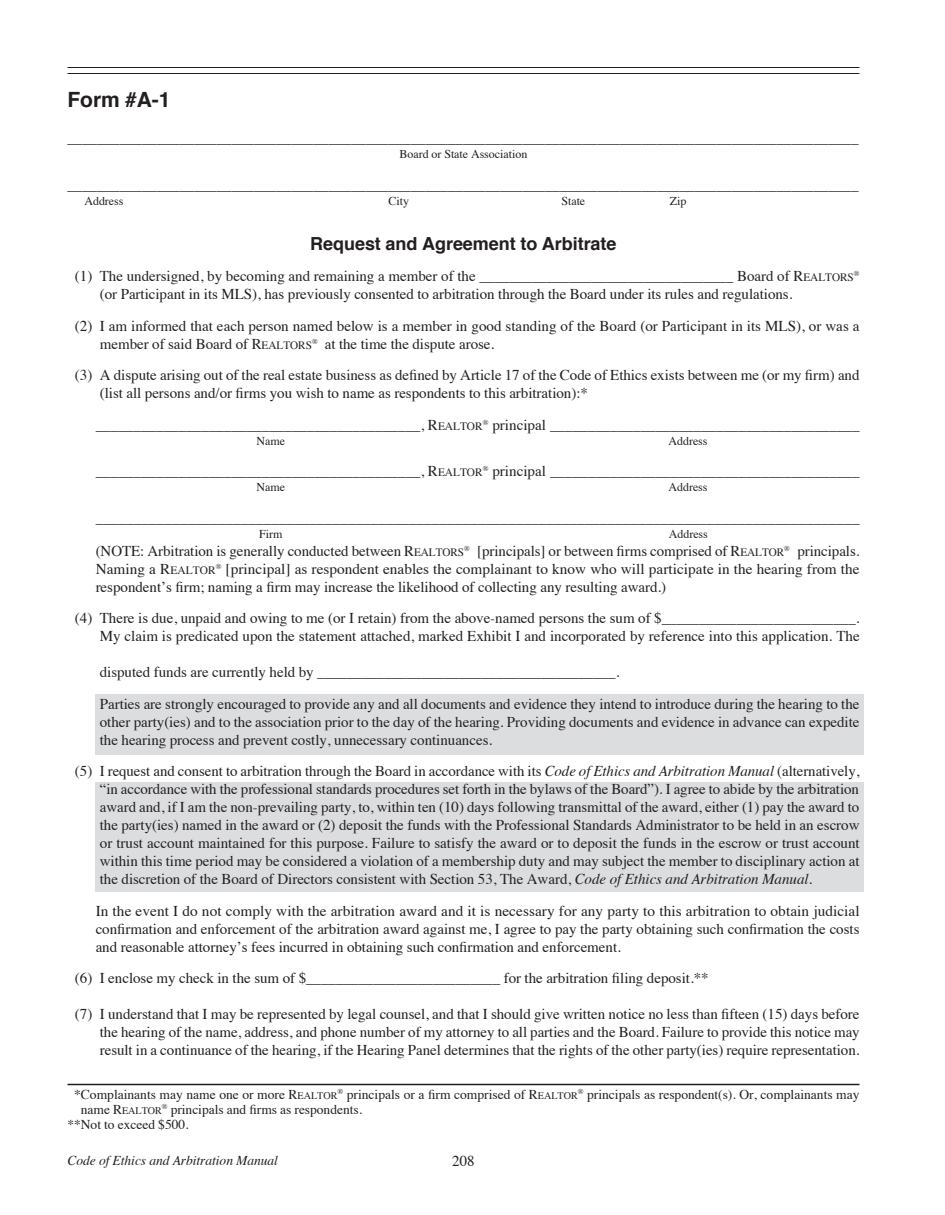
<style>
.page{position:relative;width:945px;height:1215px;background:#fff}
.page>*{position:absolute;margin:0;border:0;box-sizing:border-box;transform-origin:0 0}
.t1{font:700 21px "Helvetica";color:#231f20}
.t2{font:700 18px "Helvetica";letter-spacing:-.005em;color:#231f20}
.t3{font:15px/18px "Times";letter-spacing:-.005em;color:#231f20}
.t4{font:13.5px/15px "Times";color:#231f20}
.t5{font:italic 13.5px "Times";letter-spacing:-.005em;color:#231f20}
.t6{font:12px "Times";color:#231f20}
.t7{font:10.2px "Times";letter-spacing:-.005em;color:#231f20}
.s1{font-style:inherit}
.s2{font-size:11.25px}
.s3{color:#fff}
.s4{font-style:italic}
.s5{font-size:10.2px}
.s6{font-size:13.5px}
</style>
<div class="page">
<div style="left:95px;top:695px;width:769px;height:60px;background:#dcdddf"></div>
<div style="left:95px;top:782px;width:769px;height:110px;background:#dcdddf"></div>
<hr style="left:68px;top:67px;width:792px;height:1px;background:#231f20">
<hr style="left:68px;top:73px;width:792px;height:1px;background:#231f20">
<hr style="left:68px;top:1084px;width:792px;height:1px;background:#231f20">
<h1 class="t1" style="left:68px;top:83px;width:105px">Form #A-1</h1>
<p class="t3" style="left:68px;top:128px;width:793px">__________________________________________________________________________________________________________</p>
<p class="t6" style="left:400px;top:143px;width:129px">Board or State Association</p>
<p class="t3" style="left:68px;top:174px;width:793px">__________________________________________________________________________________________________________</p>
<p class="t6" style="left:84px;top:189px;width:41px">Address</p>
<p class="t6" style="left:389px;top:189px;width:22px">City</p>
<p class="t6" style="left:561px;top:189px;width:25px">State</p>
<p class="t6" style="left:670px;top:189px;width:18px">Zip</p>
<p class="t2" style="left:310px;top:229px;width:308px">Request and Agreement to Arbitrate</p>
<p class="t3" style="left:100px;top:266px;width:761px;text-indent:-25px">(1) The undersigned, by becoming and remaining a member of the __________________________________ Board of <span class="s1">R</span><span class="s2">EALTORS</span><sup>® </sup>(or Participant in its MLS), has previously consented to arbitration through the Board under its rules and regulations.</p>
<p class="t3" style="left:100px;top:315px;width:761px;text-indent:-25px">(2) I am informed that each person named below is a member in good standing of the Board (or Participant in its MLS), or was a member of said Board of <span class="s1">R</span><span class="s2">EALTORS</span><sup>®</sup> at the time the dispute arose.</p>
<p class="t3" style="left:100px;top:365px;width:761px;text-indent:-25px">(3) A dispute arising out of the real estate business as defined by Article 17 of the Code of Ethics exists between me (or my firm) and (list all persons and/or firms you wish to name as respondents to this arbitration):*</p>
<p class="t3" style="left:96px;top:414px;width:766px">___________________________________________, <span class="s1">R</span><span class="s2">EALTOR</span><sup>®</sup> principal _________________________________________</p>
<p class="t6" style="left:256px;top:429px;width:30px">Name</p>
<p class="t6" style="left:668px;top:429px;width:41px">Address</p>
<p class="t3" style="left:96px;top:461px;width:766px">___________________________________________, <span class="s1">R</span><span class="s2">EALTOR</span><sup>®</sup> principal _________________________________________</p>
<p class="t6" style="left:256px;top:476px;width:30px">Name</p>
<p class="t6" style="left:668px;top:476px;width:41px">Address</p>
<p class="t3" style="left:96px;top:507px;width:766px">____________________________________________________________________________________________________</p>
<p class="t6" style="left:259px;top:522px;width:25px">Firm</p>
<p class="t6" style="left:669px;top:522px;width:41px">Address</p>
<p class="t3" style="left:96px;top:540px;width:765px;text-align:justify">(NOTE: Arbitration is generally conducted between <span class="s1">R</span><span class="s2">EALTORS</span><sup>®</sup> [principals] or between firms comprised of <span class="s1">R</span><span class="s2">EALTOR</span><sup>®</sup> principals.<br>Naming a <span class="s1">R</span><span class="s2">EALTOR</span><sup>®</sup> [principal] as respondent enables the complainant to know who will participate in the hearing from the respondent’s firm; naming a firm may increase the likelihood of collecting any resulting award.)</p>
<p class="t3" style="left:75px;top:608px;width:786px;text-align:right">(4) There is due, unpaid and owing to me (or I retain) from the above-named persons the sum of $__________________________.<br>My claim is predicated upon the statement attached, marked Exhibit I and incorporated by reference into this application. The</p>
<p class="t3" style="left:75px;top:655px;width:786px;line-height:31.5px;text-indent:25px">disputed funds are currently held by ________________________________________.<br><span class="s3">(4)</span> Parties are strongly encouraged to provide any and all documents and evidence they intend to introduce during the hearing to the</p>
<p class="t3" style="left:100px;top:711px;width:761px">other party(ies) and to the association prior to the day of the hearing. Providing documents and evidence in advance can expedite the hearing process and prevent costly, unnecessary continuances.</p>
<p class="t3" style="left:100px;top:761px;width:762px;text-align:justify;text-indent:-25px">(5) I request and consent to arbitration through the Board in accordance with its <span class="s4">Code of Ethics and Arbitration Manual</span> (alternatively, “in accordance with the professional standards procedures set forth in the bylaws of the Board”). I agree to abide by the arbitration award and, if I am the non-prevailing party, to, within ten (10) days following transmittal of the award, either (1) pay the award to the party(ies) named in the award or (2) deposit the funds with the Professional Standards Administrator to be held in an escrow or trust account maintained for this purpose. Failure to satisfy the award or to deposit the funds in the escrow or trust account within this time period may be considered a violation of a membership duty and may subject the member to disciplinary action at the discretion of the Board of Directors consistent with Section 53, The Award, <span class="s4">Code of Ethics and Arbitration Manual.</span></p>
<p class="t3" style="left:96px;top:900px;width:766px;text-align:justify">In the event I do not comply with the arbitration award and it is necessary for any party to this arbitration to obtain judicial confirmation and enforcement of the arbitration award against me, I agree to pay the party obtaining such confirmation the costs and reasonable attorney’s fees incurred in obtaining such confirmation and enforcement.</p>
<p class="t3" style="left:75px;top:968px;width:635px">(6) I enclose my check in the sum of $__________________________ for the arbitration filing deposit.**</p>
<p class="t3" style="left:100px;top:1004px;width:761px;text-align:justify;text-indent:-25px">(7) I understand that I may be represented by legal counsel, and that I should give written notice no less than fifteen (15) days before the hearing of the name, address, and phone number of my attorney to all parties and the Board. Failure to provide this notice may result in a continuance of the hearing, if the Hearing Panel determines that the rights of the other party(ies) require representation.</p>
<p class="t4" style="left:68px;top:1086px;width:794px"><span class="s3">*</span>*Complainants may name one or more <span class="s1">R</span><span class="s5">EALTOR</span><sup>®</sup> principals or a firm comprised of <span class="s1">R</span><span class="s5">EALTOR</span><sup>®</sup> principals as respondent(s). Or, complainants may</p>
<p class="t7" style="left:81px;top:1101px;width:82px"><span class="s6">name</span> <span class="s6">R</span>EALTOR</p>
<p class="t4" style="left:67px;top:1101px;width:296px;text-indent:94px"><sup>®</sup> principals and firms as respondents. **Not to exceed $500.</p>
<p class="t5" style="left:68px;top:1149px;width:212px">Code of Ethics and Arbitration Manual</p>
<p class="t3" style="left:452px;top:1151px;width:24px">208</p>
</div>
